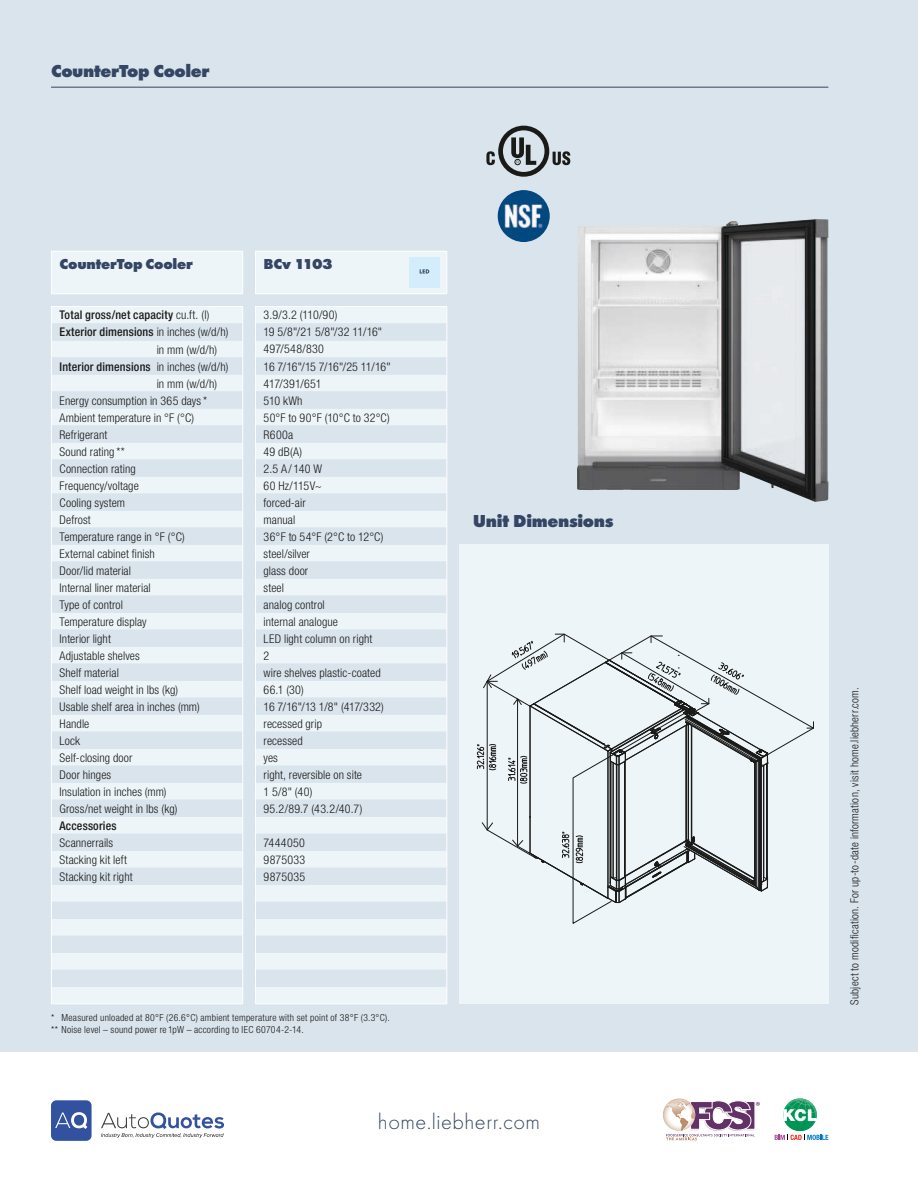
<style>
.page{position:relative;width:918px;height:1188px;background:#fff}
.page>*{position:absolute;margin:0;border:0;box-sizing:border-box;transform-origin:0 0}
.t1{font:300 22.5px "Futura";letter-spacing:.02em;color:#344663}
.t2{font:700 expanded 18px "Futura";letter-spacing:-.02em;color:#344663}
.t3{font:700 expanded 15px "Futura";letter-spacing:-.015em;color:#344663}
.t4{font:300 condensed 12px/17px "Helvetica Neue LTW1 G";letter-spacing:.005em;color:#1a1a18}
.t5{font:500 condensed 12px "Helvetica Neue LTW1 G";letter-spacing:.015em;color:#1a1a18}
.t6{font:300 condensed 11.25px "Helvetica Neue LTW1 G";letter-spacing:.02em;color:#1a1a18}
.t7{font:300 condensed 9.75px/12px "Helvetica Neue LTW1 G";letter-spacing:.025em;color:#1a1a18}
.s1{font-weight:300}
</style>
<div class="page">
<div style="left:0;top:0;width:918px;height:1052px;background:#dae4ed"></div>
<div style="left:52px;top:252px;width:190px;height:751px;background:#edf5f9"></div>
<div style="left:51px;top:294px;width:192px;height:13px;background:#dae4ed"></div>
<svg style="left:52px;top:324px;width:190px;height:663px"></svg>
<hr style="left:51px;top:1003px;width:192px;height:1px;background:#fff">
<svg style="left:51px;top:307px;width:1px;height:696px"></svg>
<svg style="left:242px;top:307px;width:1px;height:696px"></svg>
<hr style="left:51px;top:251px;width:192px;height:1px;background:#fff">
<hr style="left:51px;top:252px;width:1px;height:41px;background:#fff">
<hr style="left:242px;top:252px;width:1px;height:41px;background:#fff">
<hr style="left:51px;top:293px;width:192px;height:1px;background:#fff">
<hr style="left:51px;top:306px;width:192px;height:1px;background:#fff">
<div style="left:256px;top:252px;width:190px;height:751px;background:#edf5f9"></div>
<div style="left:255px;top:294px;width:192px;height:13px;background:#dae4ed"></div>
<svg style="left:256px;top:324px;width:190px;height:663px"></svg>
<hr style="left:255px;top:1003px;width:192px;height:1px;background:#fff">
<svg style="left:255px;top:307px;width:1px;height:696px"></svg>
<svg style="left:446px;top:307px;width:1px;height:696px"></svg>
<hr style="left:255px;top:251px;width:192px;height:1px;background:#fff">
<hr style="left:255px;top:252px;width:1px;height:41px;background:#fff">
<hr style="left:446px;top:252px;width:1px;height:41px;background:#fff">
<hr style="left:255px;top:293px;width:192px;height:1px;background:#fff">
<hr style="left:255px;top:306px;width:192px;height:1px;background:#fff">
<hr style="left:51px;top:87px;width:777px;height:1px;background:#344663">
<div style="left:459px;top:544px;width:369px;height:460px;background:#edf5f9"></div>
<img style="left:577px;top:219px;width:251px;height:283px">
<img style="left:498px;top:190px;width:52px;height:52px;border-radius:50%">
<div style="left:409px;top:257px;width:31px;height:31px;background:#d4edfc"></div>
<svg style="left:420px;top:269px;width:9px;height:5px"></svg>
<svg style="left:51px;top:1100px;width:41px;height:41px"></svg>
<div style="left:74px;top:1115px;width:10px;height:11px;background:#3252a0;border-radius:50%"></div>
<svg style="left:101px;top:1112px;width:123px;height:26px"></svg>
<img style="left:793px;top:1098px;width:14px;height:2px">
<svg style="left:775px;top:1100px;width:53px;height:40px"></svg>
<svg style="left:663px;top:1098px;width:97px;height:42px"></svg>
<svg style="left:477px;top:634px;width:337px;height:290px"></svg>
<svg style="left:486px;top:126px;width:84px;height:51px"></svg>
<h2 class="t2" style="left:51px;top:64px;width:160px">CounterTop Cooler</h2>
<p class="t3" style="left:60px;top:258px;width:135px">CounterTop Cooler</p>
<p class="t3" style="left:264px;top:258px;width:71px">BCv 1103</p>
<p class="t5" style="left:60px;top:311px;width:152px">Total gross/net capacity <span class="s1">cu.ft. (l)</span></p>
<p class="t5" style="left:60px;top:328px;width:171px">Exterior dimensions <span class="s1">in inches (w/d/h)</span></p>
<p class="t4" style="left:157px;top:342px;width:62px">in mm (w/d/h)</p>
<p class="t5" style="left:60px;top:362px;width:171px">Interior dimensions <span class="s1">in inches (w/d/h)</span></p>
<p class="t4" style="left:157px;top:376px;width:62px">in mm (w/d/h)</p>
<p class="t4" style="left:60px;top:393px;width:149px">Energy consumption in 365 days *</p>
<p class="t4" style="left:60px;top:410px;width:136px">Ambient temperature in °F (°C)</p>
<p class="t4" style="left:60px;top:427px;width:49px">Refrigerant</p>
<p class="t4" style="left:60px;top:444px;width:67px">Sound rating **</p>
<p class="t4" style="left:60px;top:461px;width:78px">Connection rating</p>
<p class="t4" style="left:60px;top:478px;width:81px">Frequency/voltage</p>
<p class="t4" style="left:60px;top:495px;width:67px">Cooling system</p>
<p class="t4" style="left:60px;top:512px;width:33px">Defrost</p>
<p class="t4" style="left:60px;top:529px;width:127px">Temperature range in °F (°C)</p>
<p class="t4" style="left:60px;top:546px;width:97px">External cabinet finish</p>
<p class="t4" style="left:60px;top:563px;width:73px">Door/lid material</p>
<p class="t4" style="left:60px;top:580px;width:93px">Internal liner material</p>
<p class="t4" style="left:60px;top:597px;width:65px">Type of control</p>
<p class="t4" style="left:60px;top:614px;width:89px">Temperature display</p>
<p class="t4" style="left:60px;top:631px;width:53px">Interior light</p>
<p class="t4" style="left:60px;top:648px;width:82px">Adjustable shelves</p>
<p class="t4" style="left:60px;top:665px;width:61px">Shelf material</p>
<p class="t4" style="left:60px;top:682px;width:120px">Shelf load weight in lbs (kg)</p>
<p class="t4" style="left:60px;top:699px;width:142px">Usable shelf area in inches (mm)</p>
<p class="t4" style="left:60px;top:716px;width:31px">Handle</p>
<p class="t4" style="left:60px;top:733px;width:22px">Lock</p>
<p class="t4" style="left:60px;top:750px;width:74px">Self-closing door</p>
<p class="t4" style="left:60px;top:767px;width:53px">Door hinges</p>
<p class="t4" style="left:60px;top:784px;width:109px">Insulation in inches (mm)</p>
<p class="t4" style="left:60px;top:801px;width:119px">Gross/net weight in lbs (kg)</p>
<p class="t5" style="left:60px;top:821px;width:59px">Accessories</p>
<p class="t4" style="left:60px;top:835px;width:75px">Scannerrails<br>Stacking kit left<br>Stacking kit right</p>
<p class="t4" style="left:264px;top:308px;width:128px">3.9/3.2 (110/90)<br>19 5/8"/21 5/8"/32 11/16"<br>497/548/830<br>16 7/16"/15 7/16"/25 11/16"<br>417/391/651<br>510 kWh<br>50°F to 90°F (10°C to 32°C)<br>R600a<br>49 dB(A)<br>2.5 A / 140 W<br>60 Hz/115V~<br>forced-air<br>manual<br>36°F to 54°F (2°C to 12°C) steel/silver<br>glass door<br>steel<br>analog control<br>internal analogue<br>LED light column on right<br>2<br>wire shelves plastic-coated<br>66.1 (30)<br>16 7/16"/13 1/8" (417/332) recessed grip<br>recessed<br>yes<br>right, reversible on site<br>1 5/8" (40)<br>95.2/89.7 (43.2/40.7)</p>
<p class="t4" style="left:264px;top:835px;width:43px;text-align:justify">7444050<br>9875033<br>9875035</p>
<p class="t7" style="left:51px;top:1013px;width:340px">* Measured unloaded at 80°F (26.6°C) ambient temperature with set point of 38°F (3.3°C). ** Noise level – sound power re 1pW – according to IEC 60704-2-14.</p>
<h2 class="t2" style="left:473px;top:514px;width:142px">Unit Dimensions</h2>
<h1 class="t1" style="left:378px;top:1112px;width:164px">home.liebherr.com</h1>
<p class="t6" style="left:850px;top:1005px;width:319px;rotate:-90deg">Subject to modification. For up-to-date information, visit home.liebherr.com.</p>
</div>
